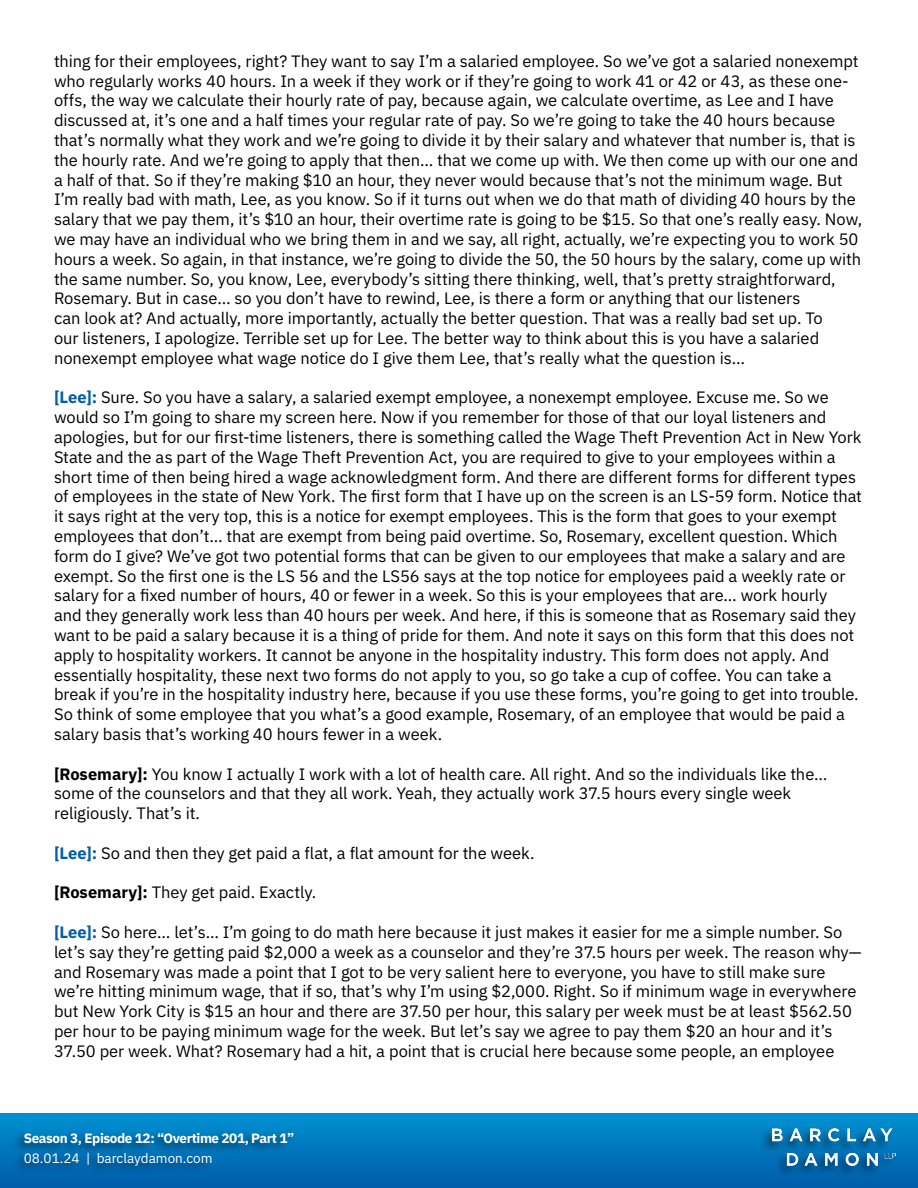
<style>
.page{position:relative;width:918px;height:1188px;background:#fff}
.page>*{position:absolute;margin:0;border:0;box-sizing:border-box;transform-origin:0 0}
.t1{font:16.5px/19.8px "IBM Plex Sans";letter-spacing:-.005em;color:#000}
.t2{font:700 13.5px "IBM Plex Sans";letter-spacing:-.03em;color:#fff}
.t3{font:13.5px "IBM Plex Sans";color:#fff}
.s1{font-weight:700;color:#005daa}
.s2{font-weight:700}
</style>
<div class="page">
<div style="left:0;top:1114px;width:918px;height:74px;background:linear-gradient(to bottom,#0091d1,#005ca9)"></div>
<div style="left:12px;top:1130px;width:284px;height:47px;background:#000;opacity:.55"></div>
<div style="left:760px;top:1127px;width:138px;height:51px;background:#000;opacity:.55"></div>
<img style="left:772px;top:1129px;width:123px;height:37px">
<p class="t1" style="left:54px;top:50px;width:810px">thing for their employees, right? They want to say I’m a salaried employee. So we’ve got a salaried nonexempt who regularly works 40 hours. In a week if they work or if they’re going to work 41 or 42 or 43, as these one&shy;offs, the way we calculate their hourly rate of pay, because again, we calculate overtime, as Lee and I have discussed at, it’s one and a half times your regular rate of pay. So we’re going to take the 40 hours because that’s normally what they work and we’re going to divide it by their salary and whatever that number is, that is the hourly rate. And we’re going to apply that then… that we come up with. We then come up with our one and a half of that. So if they’re making $10 an hour, they never would because that’s not the minimum wage. But I’m really bad with math, Lee, as you know. So if it turns out when we do that math of dividing 40 hours by the salary that we pay them, it’s $10 an hour, their overtime rate is going to be $15. So that one’s really easy. Now, we may have an individual who we bring them in and we say, all right, actually, we’re expecting you to work 50 hours a week. So again, in that instance, we’re going to divide the 50, the 50 hours by the salary, come up with the same number. So, you know, Lee, everybody’s sitting there thinking, well, that’s pretty straightforward, Rosemary. But in case… so you don’t have to rewind, Lee, is there a form or anything that our listeners<br>can look at? And actually, more importantly, actually the better question. That was a really bad set up. To<br>our listeners, I apologize. Terrible set up for Lee. The better way to think about this is you have a salaried nonexempt employee what wage notice do I give them Lee, that’s really what the question is…</p>
<p class="t1" style="left:54px;top:386px;width:810px"><span class="s1">[Lee]:</span> Sure. So you have a salary, a salaried exempt employee, a nonexempt employee. Excuse me. So we would so I’m going to share my screen here. Now if you remember for those of that our loyal listeners and apologies, but for our first-time listeners, there is something called the Wage Theft Prevention Act in New York State and the as part of the Wage Theft Prevention Act, you are required to give to your employees within a short time of then being hired a wage acknowledgment form. And there are different forms for different types of employees in the state of New York. The first form that I have up on the screen is an LS-59 form. Notice that it says right at the very top, this is a notice for exempt employees. This is the form that goes to your exempt employees that don’t… that are exempt from being paid overtime. So, Rosemary, excellent question. Which form do I give? We’ve got two potential forms that can be given to our employees that make a salary and are exempt. So the first one is the LS 56 and the LS56 says at the top notice for employees paid a weekly rate or salary for a fixed number of hours, 40 or fewer in a week. So this is your employees that are… work hourly<br>and they generally work less than 40 hours per week. And here, if this is someone that as Rosemary said they want to be paid a salary because it is a thing of pride for them. And note it says on this form that this does not apply to hospitality workers. It cannot be anyone in the hospitality industry. This form does not apply. And essentially hospitality, these next two forms do not apply to you, so go take a cup of coffee. You can take a break if you’re in the hospitality industry here, because if you use these forms, you’re going to get into trouble.<br>So think of some employee that you what’s a good example, Rosemary, of an employee that would be paid a salary basis that’s working 40 hours fewer in a week.</p>
<p class="t1" style="left:54px;top:763px;width:775px"><span class="s2">[Rosemary]:</span> You know I actually I work with a lot of health care. All right. And so the individuals like the… some of the counselors and that they all work. Yeah, they actually work 37.5 hours every single week religiously. That’s it.</p>
<p class="t1" style="left:54px;top:842px;width:482px"><span class="s1">[Lee]:</span> So and then they get paid a flat, a flat amount for the week.</p>
<p class="t1" style="left:54px;top:881px;width:264px"><span class="s2">[Rosemary]:</span> They get paid. Exactly.</p>
<p class="t1" style="left:54px;top:921px;width:809px"><span class="s1">[Lee]:</span> So here… let’s… I’m going to do math here because it just makes it easier for me a simple number. So let’s say they’re getting paid $2,000 a week as a counselor and they’re 37.5 hours per week. The reason why— and Rosemary was made a point that I got to be very salient here to everyone, you have to still make sure we’re hitting minimum wage, that if so, that’s why I’m using $2,000. Right. So if minimum wage in everywhere but New York City is $15 an hour and there are 37.50 per hour, this salary per week must be at least $562.50 per hour to be paying minimum wage for the week. But let’s say we agree to pay them $20 an hour and it’s 37.50 per week. What? Rosemary had a hit, a point that is crucial here because some people, an employee</p>
<p class="t2" style="left:24px;top:1127px;width:272px">Season 3, Episode 12: “Overtime 201, Part 1”</p>
<p class="t3" style="left:24px;top:1147px;width:190px">08.01.24 | barclaydamon.com</p>
</div>
